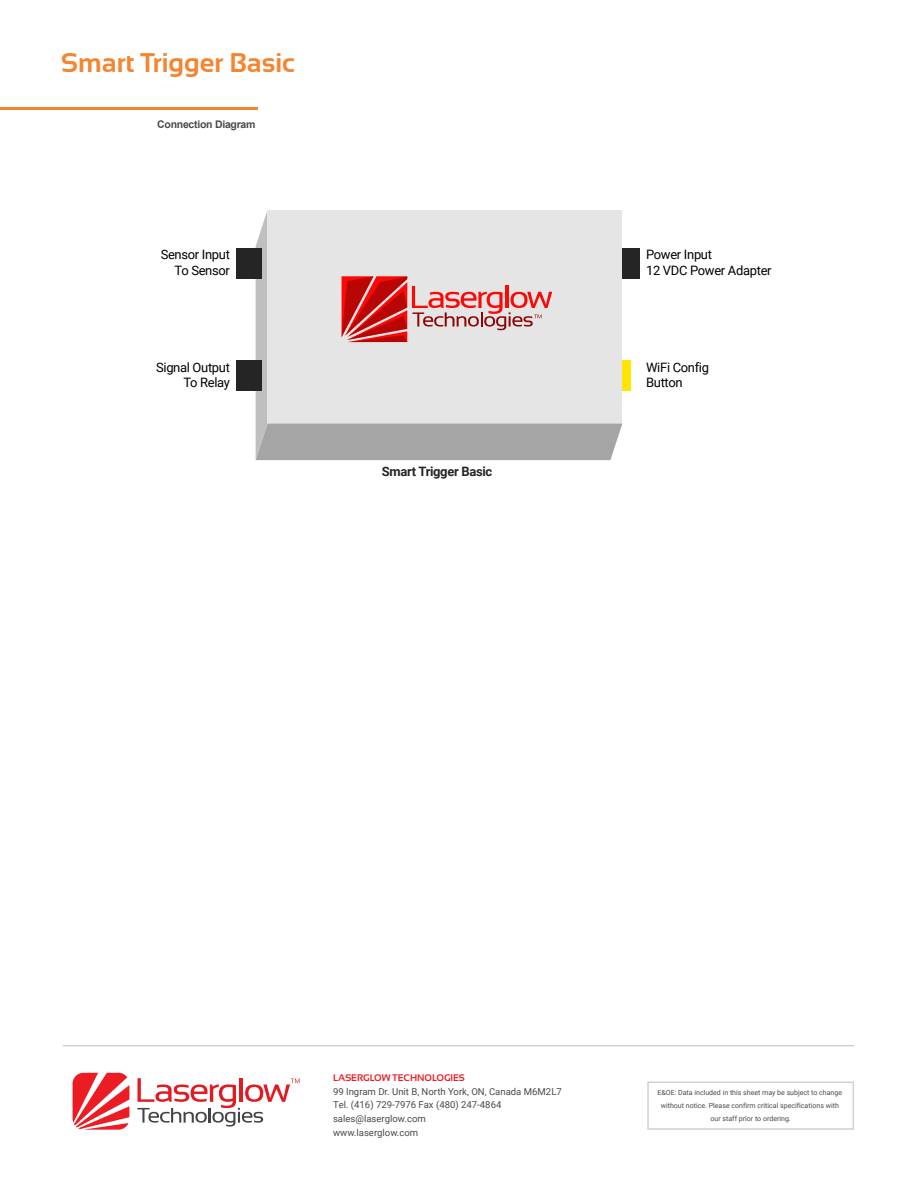
<style>
.page{position:relative;width:918px;height:1188px;background:#fff}
.page>*{position:absolute;margin:0;border:0;box-sizing:border-box;transform-origin:0 0}
.t1{font:700 27px "Sansation";color:#f58531}
.t2{font:12.9px/15.6px "Roboto";letter-spacing:-.025em;color:#000;text-align:right}
.t3{font:700 12.9px "Roboto";letter-spacing:-.025em;color:#252525}
.t4{font:700 10.5px "Arial";letter-spacing:-.025em;color:#4a4a49}
.t5{font:9.6px/13.8px "Roboto";color:#4a4a49}
.t6{font:700 9.6px "Sansation";color:#ec1c24}
.t7{font:7.05px/13px "Roboto";color:#4a4a49;text-align:center}
</style>
<div class="page">
<hr style="left:63px;top:1045px;width:791px;height:1px;background:#d0d0d0">
<hr style="left:0;top:107px;width:258px;height:3px;background:#f58531">
<svg style="left:73px;top:1073px;width:56px;height:57px"></svg>
<svg style="left:137px;top:1078px;width:163px;height:49px"></svg>
<div style="left:647px;top:1082px;width:207px;height:48px;border:2px solid #d0d0d0"></div>
<div style="left:614px;top:248px;width:26px;height:31px;background:#252525"></div>
<div style="left:614px;top:360px;width:17px;height:31px;background:#ffe501"></div>
<svg style="left:256px;top:210px;width:366px;height:250px;background:#d9cece"></svg>
<div style="left:236px;top:248px;width:26px;height:31px;background:#252525"></div>
<div style="left:236px;top:360px;width:26px;height:31px;background:#252525"></div>
<h1 class="t1" style="left:61px;top:47px;width:235px">Smart Trigger Basic</h1>
<h3 class="t4" style="left:157px;top:117px;width:100px">Connection Diagram</h3>
<h2 class="t2" style="left:161px;top:246px;width:71px">Sensor Input<br>To Sensor</h2>
<h2 class="t2" style="left:156px;top:359px;width:75px">Signal Output<br>To Relay</h2>
<h2 class="t3" style="left:382px;top:462px;width:112px">Smart Trigger Basic</h2>
<h2 class="t2" style="left:646px;top:246px;width:127px;text-align:left">Power Input<br>12 VDC Power Adapter</h2>
<h2 class="t2" style="left:646px;top:359px;width:64px;text-align:left">WiFi Config<br>Button</h2>
<h3 class="t6" style="left:333px;top:1072px;width:133px">LASERGLOW TECHNOLOGIES</h3>
<h3 class="t5" style="left:333px;top:1084px;width:230px">99 Ingram Dr. Unit B, North York, ON, Canada M6M2L7<br>Tel. (416) 729-7976 Fax (480) 247-4864 sales@laserglow.com<br>www.laserglow.com</h3>
<p class="t7" style="left:658px;top:1085px;width:186px">E&amp;OE: Data included in this sheet may be subject to change without notice. Please confirm critical specifications with our staff prior to ordering.</p>
</div>
